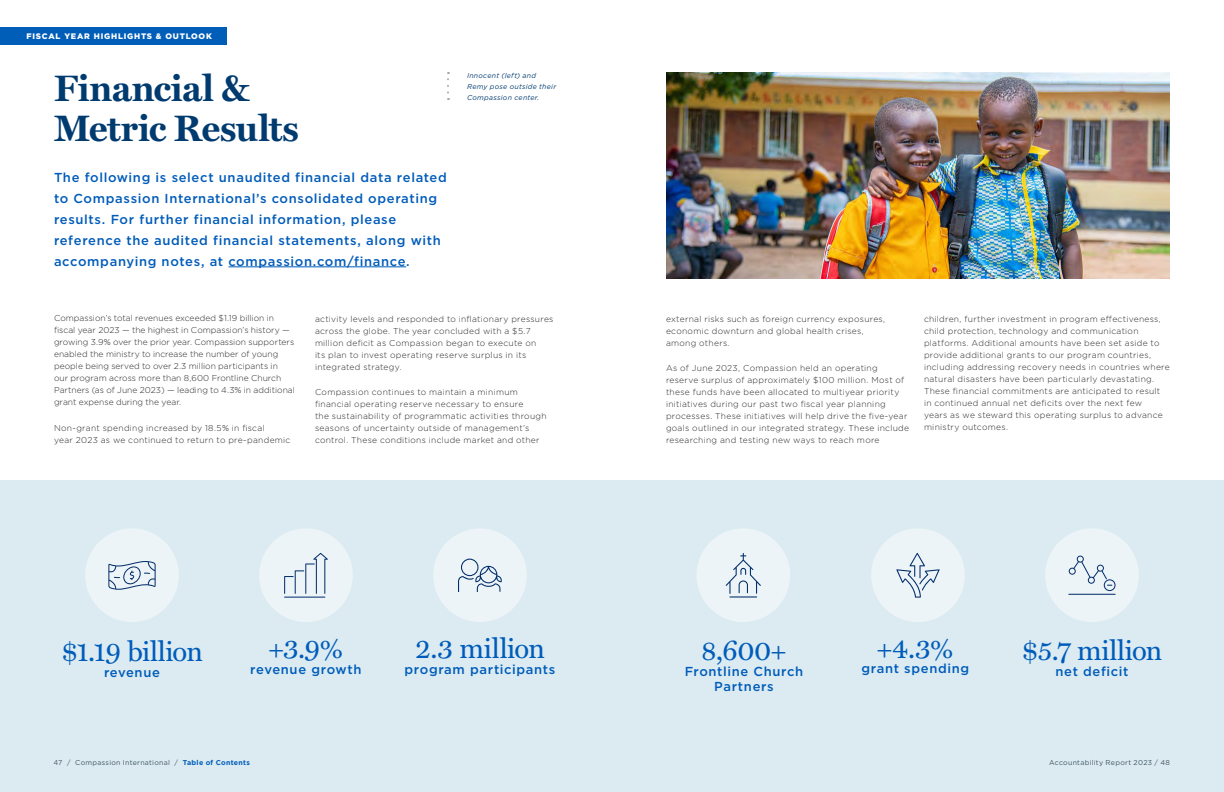
<style>
.page{position:relative;width:1224px;height:792px;background:#fff}
.page>*{position:absolute;margin:0;border:0;box-sizing:border-box;transform-origin:0 0}
.t1{font:700 37px/40px "Miller Text";letter-spacing:-.01em;color:#003b70}
.t2{font:28px "Miller Text";letter-spacing:-.01em;color:#005cba}
.t3{font:500 13px/21px "Gotham";letter-spacing:.05em;color:#005cba}
.t4{font:300 8.5px/12px "Gotham";letter-spacing:.03em;color:#292829}
.t5{font:300 8.5px/12px "Gotham";letter-spacing:.005em;color:#292829}
.t6{font:900 8px "Gotham";letter-spacing:.1em;color:#fff}
.t7{font:7px "Gotham";letter-spacing:.04em;color:#405463}
.t8{font:italic 7px/11px "Gotham";letter-spacing:.04em;color:#003b70}
.s1{font-weight:700;color:#005cba}
</style>
<div class="page">
<hr style="left:228px;top:267px;width:178px;height:1px;background:#005cba">
<div style="left:0;top:481px;width:1224px;height:311px;background:#dbebf1"></div>
<div style="left:1045px;top:528px;width:94px;height:94px;background:#ecf4f7;border-radius:50%"></div>
<div style="left:696px;top:528px;width:94px;height:94px;background:#ecf4f7;border-radius:50%"></div>
<hr style="left:729px;top:596px;width:28px;height:2px;background:#012c6a">
<svg style="left:726px;top:553px;width:35px;height:41px"></svg>
<div style="left:871px;top:528px;width:94px;height:94px;background:#ecf4f7;border-radius:50%"></div>
<svg style="left:896px;top:553px;width:44px;height:45px"></svg>
<div style="left:433px;top:528px;width:94px;height:94px;background:#ecf4f7;border-radius:50%"></div>
<svg style="left:458px;top:559px;width:44px;height:33px"></svg>
<div style="left:85px;top:528px;width:94px;height:94px;background:#ecf4f7;border-radius:50%"></div>
<svg style="left:108px;top:561px;width:48px;height:28px"></svg>
<div style="left:259px;top:528px;width:94px;height:94px;background:#ecf4f7;border-radius:50%"></div>
<svg style="left:284px;top:553px;width:44px;height:41px"></svg>
<hr style="left:284px;top:597px;width:41px;height:1px;background:#012c6a">
<svg style="left:1069px;top:556px;width:47px;height:35px"></svg>
<hr style="left:1068px;top:594px;width:48px;height:1px;background:#012c6a">
<img style="left:666px;top:72px;width:504px;height:207px">
<div style="left:0;top:27px;width:227px;height:18px;background:#005eb8"></div>
<svg style="left:447px;top:72px;width:2px;height:28px"></svg>
<p class="t6" style="left:26px;top:31px;width:187px">FISCAL YEAR HIGHLIGHTS &amp; OUTLOOK</p>
<h1 class="t1" style="left:54px;top:66px;width:247px">Financial &amp;<br>Metric Results</h1>
<p class="t3" style="left:54px;top:166px;width:394px">The following is select unaudited financial data related to Compassion International’s consolidated operating results. For further financial information, please reference the audited financial statements, along with accompanying notes, at compassion.com/finance.</p>
<p class="t8" style="left:467px;top:69px;width:91px">Innocent (left) and<br>Remy pose outside their<br>Compassion center.</p>
<p class="t5" style="left:54px;top:312px;width:243px">Compassion’s total revenues exceeded $1.19 billion in fiscal year 2023 — the highest in Compassion’s history — growing 3.9% over the prior year. Compassion supporters enabled the ministry to increase the number of young people being served to over 2.3 million participants in<br>our program across more than 8,600 Frontline Church Partners (as of June 2023) — leading to 4.3% in additional grant expense during the year.</p>
<p class="t4" style="left:54px;top:421px;width:238px">Non-grant spending increased by 18.5% in fiscal<br>year 2023 as we continued to return to pre-pandemic</p>
<p class="t4" style="left:315px;top:312px;width:240px">activity levels and responded to inflationary pressures across the globe. The year concluded with a $5.7 million deficit as Compassion began to execute on<br>its plan to invest operating reserve surplus in its integrated strategy.</p>
<p class="t4" style="left:315px;top:386px;width:233px">Compassion continues to maintain a minimum financial operating reserve necessary to ensure<br>the sustainability of programmatic activities through seasons of uncertainty outside of management’s control. These conditions include market and other</p>
<h2 class="t2" style="left:61px;top:630px;width:143px">$1.19 billion</h2>
<h3 class="t3" style="left:104px;top:662px;width:57px">revenue</h3>
<h2 class="t2" style="left:268px;top:626px;width:77px">+3.9%</h2>
<h3 class="t3" style="left:250px;top:659px;width:113px">revenue growth</h3>
<h2 class="t2" style="left:415px;top:626px;width:131px">2.3 million</h2>
<h3 class="t3" style="left:405px;top:659px;width:152px">program participants</h3>
<p class="t4" style="left:666px;top:312px;width:221px">external risks such as foreign currency exposures, economic downturn and global health crises, among others.</p>
<p class="t4" style="left:666px;top:362px;width:245px">As of June 2023, Compassion held an operating reserve surplus of approximately $100 million. Most of these funds have been allocated to multiyear priority initiatives during our past two fiscal year planning processes. These initiatives will help drive the five-year goals outlined in our integrated strategy. These include researching and testing new ways to reach more</p>
<p class="t4" style="left:924px;top:312px;width:247px">children, further investment in program effectiveness, child protection, technology and communication platforms. Additional amounts have been set aside to provide additional grants to our program countries, including addressing recovery needs in countries where natural disasters have been particularly devastating.<br>These financial commitments are anticipated to result in continued annual net deficits over the next few<br>years as we steward this operating surplus to advance ministry outcomes.</p>
<h2 class="t2" style="left:701px;top:628px;width:87px">8,600+</h2>
<h3 class="t3" style="left:685px;top:663px;width:120px;line-height:15.6px;text-align:center">Frontline Church<br>Partners</h3>
<h2 class="t2" style="left:877px;top:626px;width:79px">+4.3%</h2>
<h3 class="t3" style="left:861px;top:658px;width:109px">grant spending</h3>
<h2 class="t2" style="left:1022px;top:629px;width:142px">$5.7 million</h2>
<h3 class="t3" style="left:1056px;top:661px;width:74px">net deficit</h3>
<p class="t7" style="left:54px;top:758px;width:197px">47 / Compassion International / <span class="s1">Table of Contents</span></p>
<p class="t7" style="left:1049px;top:758px;width:122px">Accountability Report 2023 / 48</p>
</div>
